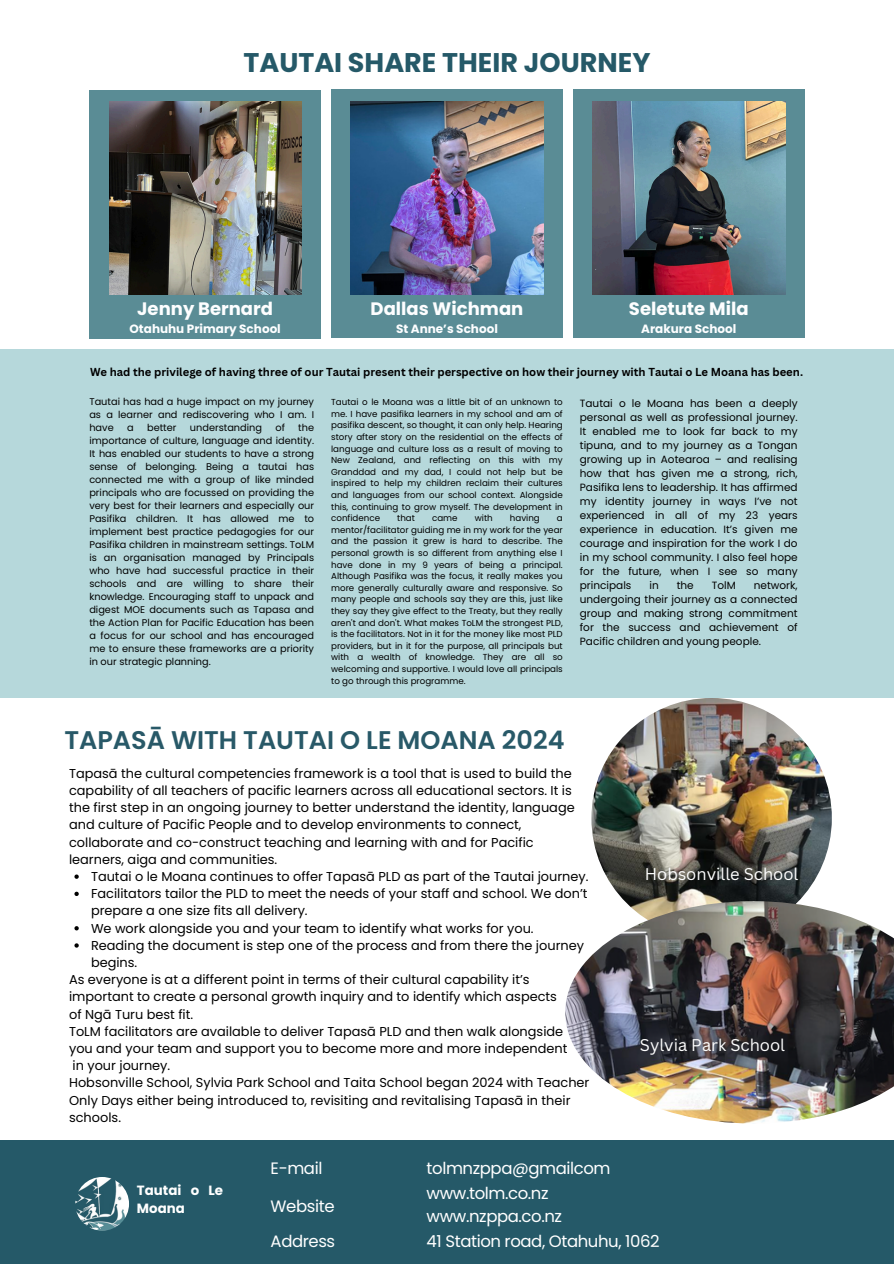
<style>
.page{position:relative;width:894px;height:1264px;background:#fff}
.page>*{position:absolute;margin:0;border:0;box-sizing:border-box;transform-origin:0 0}
.t1{font:700 27px "Poppins";color:#255968}
.t2{font:600 25.5px "Poppins";color:#285968}
.t3{font:700 18px "Poppins";color:#fdfeff}
.t4{font:16.5px "Poppins";letter-spacing:-.025em;color:#fff}
.t5{font:16.5px "Canva Sans";color:#fff}
.t6{font:700 13.35px/17.9px "Poppins";color:#fff}
.t7{font:12.9px/17.2px "Poppins";color:#000}
.t8{font:700 12px "Poppins";color:#fdfeff}
.t9{font:700 11.25px "Canva Sans";color:#000}
.t10{font:10.5px/14px "Poppins";color:#000;text-align:justify}
.t11{font:9.75px/13px "Poppins";color:#000;text-align:justify}
.t12{font:8.7px/11.6px "Poppins";color:#000;text-align:justify}
</style>
<div class="page">
<div style="left:331px;top:89px;width:231px;height:249px;background:#5a8c95"></div>
<div style="left:572px;top:89px;width:232px;height:249px;background:#5a8c95"></div>
<div style="left:0;top:349px;width:893px;height:349px;background:#b6d8db"></div>
<div style="left:0;top:1140px;width:893px;height:123px;background:#255968"></div>
<img style="left:350px;top:102px;width:193px;height:192px">
<img style="left:75px;top:1176px;width:54px;height:54px;border-radius:50%">
<img style="left:592px;top:102px;width:193px;height:192px">
<div style="left:89px;top:90px;width:232px;height:249px;background:#5a8c95"></div>
<img style="left:109px;top:102px;width:193px;height:192px">
<img style="left:591px;top:698px;width:240px;height:240px;border-radius:50%">
<img style="left:565px;top:901px;width:328px;height:222px">
<svg style="left:74px;top:874px;width:5px;height:4px"></svg>
<svg style="left:74px;top:891px;width:5px;height:5px"></svg>
<svg style="left:74px;top:926px;width:5px;height:4px"></svg>
<svg style="left:74px;top:943px;width:5px;height:4px"></svg>
<h2 class="t1" style="left:243px;top:43px;width:408px">TAUTAI SHARE THEIR JOURNEY</h2>
<p class="t3" style="left:137px;top:296px;width:137px">Jenny Bernard</p>
<p class="t8" style="left:129px;top:320px;width:153px">Otahuhu Primary School</p>
<h2 class="t3" style="left:370px;top:296px;width:154px">Dallas Wichman</h2>
<h2 class="t8" style="left:396px;top:320px;width:103px">St Anne’s School</h2>
<p class="t3" style="left:628px;top:296px;width:121px">Seletute Mila</p>
<p class="t8" style="left:641px;top:320px;width:97px">Arakura School</p>
<h2 class="t9" style="left:90px;top:364px;width:714px">We had the privilege of having three of our Tautai present their perspective on how their journey with Tautai o Le Moana has been.</h2>
<h3 class="t11" style="left:89px;top:395px;width:226px">Tautai has had a huge impact on my journey as a learner and rediscovering who I am. I have</h3>
<h3 class="t11" style="left:127px;top:421px;width:8px">a</h3>
<h3 class="t11" style="left:147px;top:421px;width:31px">better</h3>
<h3 class="t11" style="left:190px;top:421px;width:74px">understanding</h3>
<h3 class="t11" style="left:275px;top:421px;width:11px">of</h3>
<h3 class="t11" style="left:89px;top:421px;width:226px;text-indent:209px">the importance of culture, language and identity.<br>It has enabled our students to have a strong sense of belonging. Being a tautai has connected me with a group of like minded principals who are focussed on providing the very best for their learners and especially our Pasifika children. It has allowed me to implement best practice pedagogies for our Pasifika children in mainstream settings. ToLM is an organisation managed by Principals who have had successful practice in their schools and are willing to share their knowledge. Encouraging staff to unpack and digest MOE documents such as Tapasa and the Action Plan for Pacific Education has been a focus for our school and has encouraged me to ensure these frameworks are a priority in our strategic planning.</h3>
<h2 class="t12" style="left:331px;top:396px;width:233px">Tautai o le Moana was a little bit of an unknown to me. I have pasifika learners in my school and am of pasifika descent, so thought, it can only help. Hearing story after story on the residential on the effects of language and culture loss as a result of moving to New Zealand, and reflecting on this with my Granddad and my dad, I could not help but be inspired to help my children reclaim their cultures and languages from our school context. Alongside this, continuing to grow myself. The development in confidence</h2>
<h2 class="t12" style="left:397px;top:512px;width:19px">that</h2>
<h2 class="t12" style="left:432px;top:512px;width:27px">came</h2>
<h2 class="t12" style="left:474px;top:512px;width:20px">with</h2>
<h2 class="t12" style="left:509px;top:512px;width:31px">having</h2>
<h2 class="t12" style="left:331px;top:512px;width:233px;text-indent:226px">a mentor/facilitator guiding me in my work for the year and the passion it grew is hard to describe. The personal growth is so different from anything else I have done in my 9 years of being a principal.<br>Although Pasifika was the focus, it really makes you more generally culturally aware and responsive. So many people and schools say they are this, just like they say they give effect to the Treaty, but they really aren't and don't. What makes ToLM the strongest PLD, is the facilitators. Not in it for the money like most PLD providers, but in it for the purpose, all principals but with a wealth of knowledge. They are all so welcoming and supportive. I would love all principals to go through this programme.</h2>
<h2 class="t10" style="left:579px;top:396px;width:219px">Tautai o le Moana has been a deeply personal as well as professional journey.<br>It enabled me to look far back to my tipuna, and to my journey as a Tongan growing up in Aotearoa – and realising how that has given me a strong, rich, Pasifika lens to leadership. It has affirmed my identity journey in ways I’ve not experienced in all of my 23 years experience in education. It’s given me courage and inspiration for the work I do in my school community. I also feel hope for the future, when I see so many principals</h2>
<h2 class="t10" style="left:649px;top:578px;width:11px">in</h2>
<h2 class="t10" style="left:676px;top:578px;width:19px">the</h2>
<h2 class="t10" style="left:711px;top:578px;width:26px">TolM</h2>
<h2 class="t10" style="left:579px;top:578px;width:219px;text-indent:174px">network, undergoing their journey as a connected group and making strong commitment for the success and achievement of Pacific children and young people.</h2>
<h4 class="t2" style="left:64px;top:722px;width:501px">TAPASĀ WITH TAUTAI O LE MOANA 2024</h4>
<p class="t7" style="left:69px;top:764px;width:507px">Tapasā the cultural competencies framework is a tool that is used to build the capability of all teachers of pacific learners across all educational sectors. It is the first step in an ongoing journey to better understand the identity, language and culture of Pacific People and to develop environments to connect, collaborate and co-construct teaching and learning with and for Pacific learners, aiga and communities.</p>
<p class="t7" style="left:91px;top:867px;width:499px">Tautai o le Moana continues to offer Tapasā PLD as part of the Tautai journey.</p>
<p class="t7" style="left:91px;top:885px;width:498px">Facilitators tailor the PLD to meet the needs of your staff and school. We don’t prepare a one size fits all delivery.</p>
<p class="t7" style="left:91px;top:919px;width:444px">We work alongside you and your team to identify what works for you.</p>
<h4 class="t7" style="left:91px;top:936px;width:494px">Reading the document is step one of the process and from there the journey begins.</h4>
<h2 class="t7" style="left:69px;top:971px;width:521px">As everyone is at a different point in terms of their cultural capability it’s important to create a personal growth inquiry and to identify which aspects<br>of Ngā Turu best fit.<br>ToLM facilitators are available to deliver Tapasā PLD and then walk alongside you and your team and support you to become more and more independent<br>in your journey.<br>Hobsonville School, Sylvia Park School and Taita School began 2024 with Teacher Only Days either being introduced to, revisiting and revitalising Tapasā in their schools.</h2>
<h2 class="t5" style="left:644px;top:862px;width:155px">Hobsonville School</h2>
<h2 class="t5" style="left:639px;top:1033px;width:147px">Sylvia Park School</h2>
<h1 class="t6" style="left:137px;top:1181px;width:88px">Tautai o Le<br>Moana</h1>
<p class="t4" style="left:270px;top:1156px;width:53px">E-mail</p>
<h6 class="t4" style="left:270px;top:1194px;width:65px">Website</h6>
<p class="t4" style="left:270px;top:1229px;width:66px">Address</p>
<h5 class="t4" style="left:426px;top:1156px;width:185px">tolmnzppa@gmailcom</h5>
<h5 class="t4" style="left:426px;top:1181px;width:123px">www.tolm.co.nz</h5>
<h6 class="t4" style="left:426px;top:1229px;width:234px">41 Station road, Otahuhu, 1062</h6>
<h2 class="t4" style="left:426px;top:1204px;width:137px">www.nzppa.co.nz</h2>
</div>
